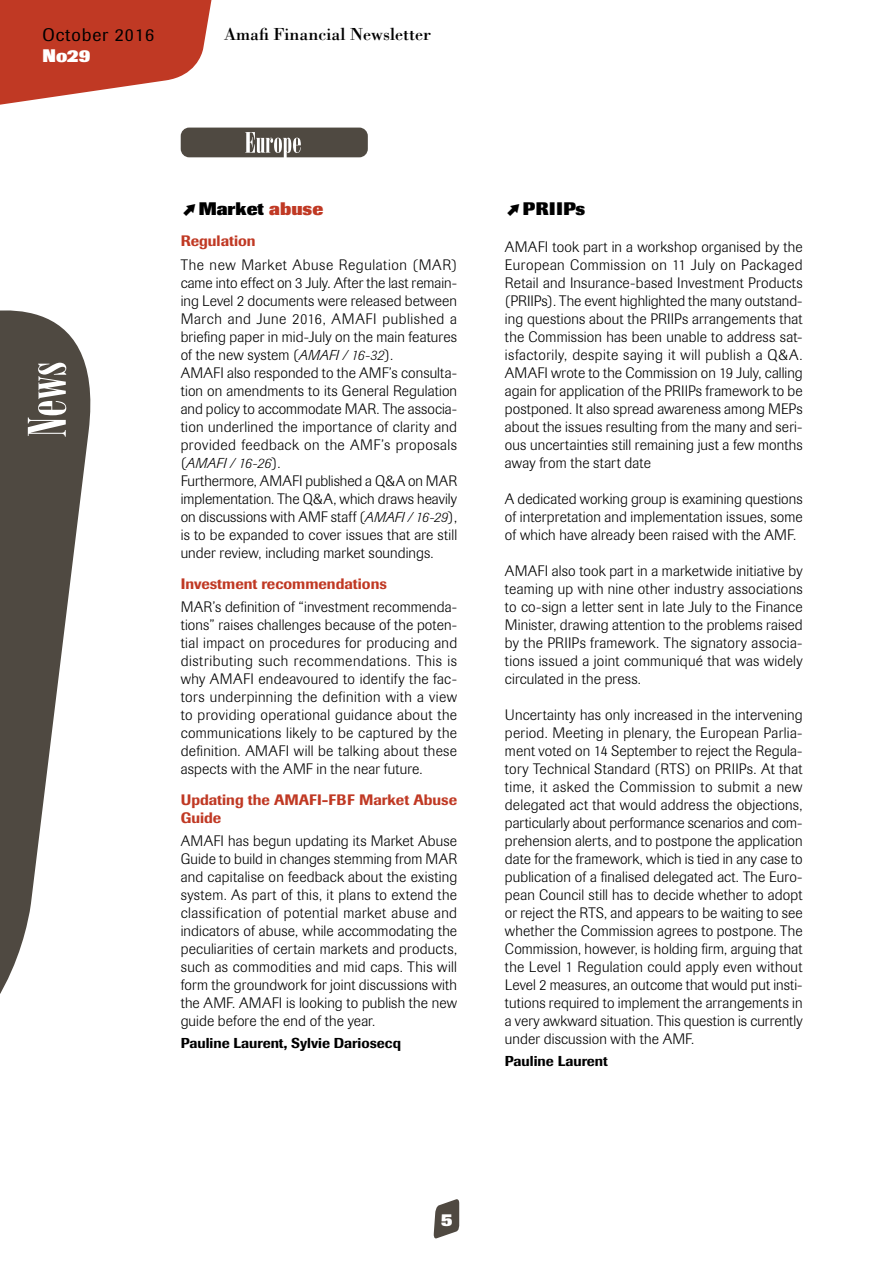
<style>
.page{position:relative;width:893px;height:1263px;background:#fff}
.page>*{position:absolute;margin:0;border:0;box-sizing:border-box;transform-origin:0 0}
.t1{font:52.5px "Bodoni Poster Compressed";color:#fff}
.t2{font:18px "Bodoni";color:#000}
.t3{font:800 18px "Imago";color:#000}
.t4{font:18px "Imago";letter-spacing:.05em;color:#000}
.t5{font:800 18px "Imago";color:#fff}
.t6{font:300 15px/18px "Imago";letter-spacing:.01em;color:#000;text-align:justify}
.t7{font:500 15px/18px "Imago";color:#c03924}
.t8{font:500 14.25px "Imago";color:#000}
.t9{font:italic 300 14.25px "Imago";letter-spacing:.005em;color:#000}
.s1{font-family:"Zeal";font-weight:400}
.s2{color:#c03924}
.s3{font-style:italic;font-size:14.25px}
.s4{font-style:normal;font-size:15px}
</style>
<div class="page">
<svg style="left:433px;top:1199px;width:26px;height:40px"></svg>
<svg style="left:0;top:0;width:212px;height:105px"></svg>
<svg style="left:0;top:310px;width:91px;height:684px;fill:#4f4941"></svg>
<div style="left:181px;top:128px;width:187px;height:29px;background:#4f4941;border-radius:9px"></div>
<svg style="left:245px;top:132px;width:56px;height:26px"></svg>
<p class="t4" style="left:43px;top:24px;width:113px">October 2016</p>
<p class="t2" style="left:224px;top:23px;width:209px">Amafi Financial Newsletter</p>
<p class="t5" style="left:43px;top:45px;width:50px">No29</p>
<h1 class="t1" style="left:17px;top:437px;width:77px;rotate:-90deg">News</h1>
<p class="t3" style="left:181px;top:198px;width:144px"><span class="s1">j</span>Market <span class="s2">abuse</span></p>
<p class="t7" style="left:181px;top:232px;width:76px">Regulation</p>
<p class="t6" style="left:181px;top:256px;width:278px;text-align:left">The new Market Abuse Regulation (MAR) came into effect on 3 July. After the last remain&shy;ing Level 2 documents were released between March and June 2016, AMAFI published a briefing paper in mid-July on the main features of the new system (<span class="s3">AMAFI / 16-32</span>).<br>AMAFI also responded to the AMF’s consulta&shy;tion on amendments to its General Regulation and policy to accommodate MAR. The associa&shy;tion underlined the importance of clarity and provided feedback on the AMF’s proposals</p>
<p class="t9" style="left:181px;top:455px;width:101px"><span class="s4">(</span>AMAFI / 16-26<span class="s4">).</span></p>
<p class="t6" style="left:181px;top:472px;width:278px">Furthermore, AMAFI published a Q&amp;A on MAR implementation. The Q&amp;A, which draws heavily on discussions with AMF staff (<span class="s3">AMAFI / 16-29</span>), is to be expanded to cover issues that are still under review, including market soundings.</p>
<p class="t7" style="left:181px;top:574px;width:208px">Investment recommendations</p>
<p class="t6" style="left:181px;top:598px;width:278px">MAR’s definition of “investment recommenda&shy;tions” raises challenges because of the poten&shy;tial impact on procedures for producing and distributing such recommendations. This is why AMAFI endeavoured to identify the fac&shy;tors underpinning the definition with a view to providing operational guidance about the communications likely to be captured by the definition. AMAFI will be talking about these aspects with the AMF in the near future.</p>
<p class="t7" style="left:181px;top:790px;width:278px">Updating the AMAFI-FBF Market Abuse<br>Guide</p>
<p class="t6" style="left:181px;top:832px;width:278px">AMAFI has begun updating its Market Abuse Guide to build in changes stemming from MAR and capitalise on feedback about the existing system. As part of this, it plans to extend the classification of potential market abuse and indicators of abuse, while accommodating the peculiarities of certain markets and products, such as commodities and mid caps. This will form the groundwork for joint discussions with the AMF. AMAFI is looking to publish the new guide before the end of the year.</p>
<p class="t8" style="left:181px;top:1035px;width:222px">Pauline Laurent, Sylvie Dariosecq</p>
<p class="t3" style="left:505px;top:198px;width:82px"><span class="s1">j</span>PRIIPs</p>
<p class="t6" style="left:505px;top:238px;width:299px">AMAFI took part in a workshop organised by the European Commission on 11 July on Packaged Retail and Insurance-based Investment Products (PRIIPs). The event highlighted the many outstand&shy;ing questions about the PRIIPs arrangements that the Commission has been unable to address sat&shy;isfactorily, despite saying it will publish a Q&amp;A.<br>AMAFI wrote to the Commission on 19 July, calling again for application of the PRIIPs framework to be postponed. It also spread awareness among MEPs about the issues resulting from the many and seri&shy;ous uncertainties still remaining just a few months away from the start date</p>
<p class="t6" style="left:505px;top:490px;width:299px">A dedicated working group is examining questions of interpretation and implementation issues, some of which have already been raised with the AMF.</p>
<p class="t6" style="left:505px;top:562px;width:299px">AMAFI also took part in a marketwide initiative by teaming up with nine other industry associations to co-sign a letter sent in late July to the Finance Minister, drawing attention to the problems raised by the PRIIPs framework. The signatory associa&shy;tions issued a joint communiqué that was widely circulated in the press.</p>
<p class="t6" style="left:505px;top:706px;width:299px">Uncertainty has only increased in the intervening period. Meeting in plenary, the European Parlia&shy;ment voted on 14 September to reject the Regula&shy;tory Technical Standard (RTS) on PRIIPs. At that time, it asked the Commission to submit a new delegated act that would address the objections, particularly about performance scenarios and com&shy;prehension alerts, and to postpone the application date for the framework, which is tied in any case to publication of a finalised delegated act. The Euro&shy;pean Council still has to decide whether to adopt or reject the RTS, and appears to be waiting to see whether the Commission agrees to postpone. The Commission, however, is holding firm, arguing that the Level 1 Regulation could apply even without Level 2 measures, an outcome that would put insti&shy;tutions required to implement the arrangements in a very awkward situation. This question is currently under discussion with the AMF.</p>
<p class="t8" style="left:505px;top:1053px;width:105px">Pauline Laurent</p>
<p class="t5" style="left:441px;top:1209px;width:13px">5</p>
</div>
